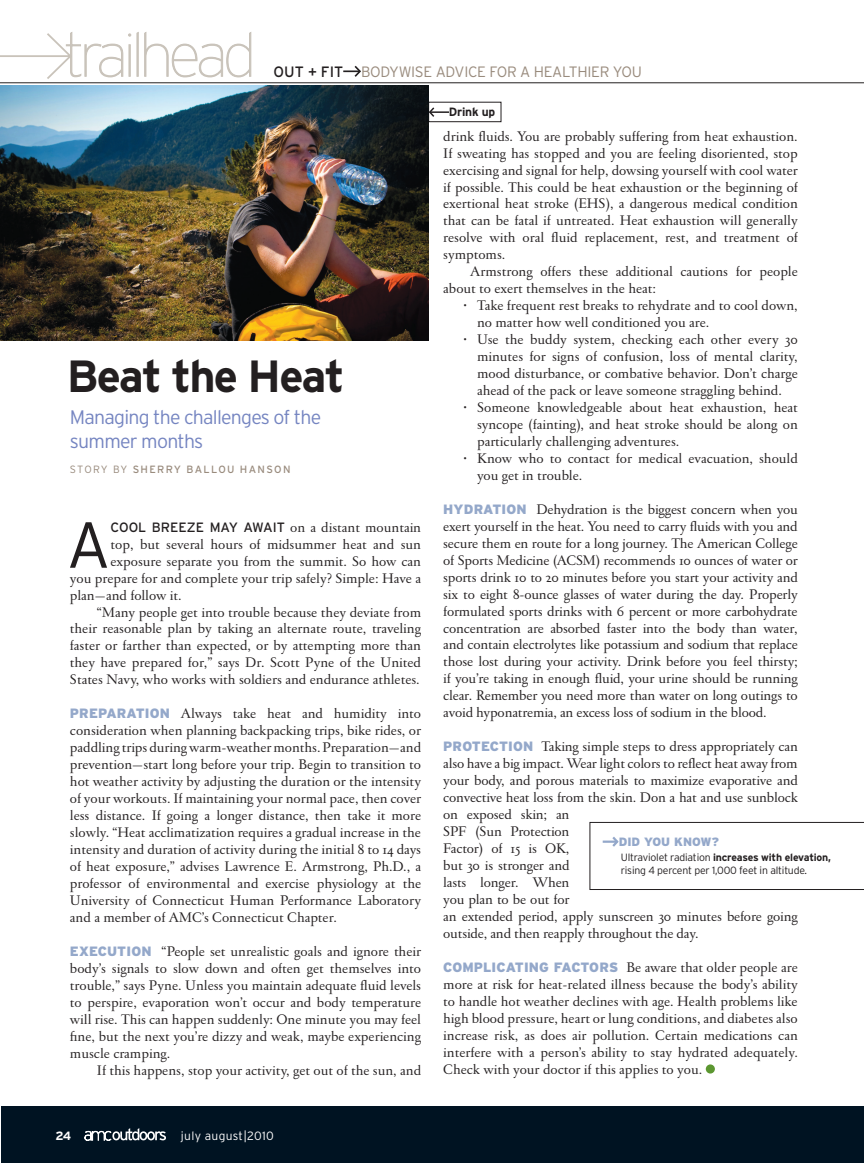
<style>
.page{position:relative;width:864px;height:1164px;background:#fff}
.page>*{position:absolute;margin:0;border:0;box-sizing:border-box;transform-origin:0 0}
.Column_-_Opening_par{font:300 64.95px "Interstate";color:#231f20}
.t1{font:700 45px "Interstate";letter-spacing:-.04em;color:#231f20}
.t2{font:300 19.5px/23.4px "Interstate";letter-spacing:-.04em;color:#7585c1}
.Column_-_Body_text{font:15px/17px "Garamond FB Text";letter-spacing:-.005em;color:#231f20;text-align:justify}
.Column_-_Opening_par-2{font:15px "Garamond FB Text";color:#231f20}
.t3{font:300 15px "Interstate";letter-spacing:-.02em;color:#998b7d}
.Column_-_Opening_par-3{font:13.5px "Interstate";color:#231f20}
.t4{font:300 12px "Interstate";letter-spacing:.025em;color:#fff}
.t5{font:900 12px "Interstate";color:#94a8ca}
.t6{font:700 12px "Interstate";letter-spacing:-.02em;color:#231f20}
.t7{font:700 12px "Interstate";color:#fff}
.t8{font:300 10.5px/13.5px "Interstate";letter-spacing:-.02em;color:#231f20}
.t9{font:10.5px "Interstate";letter-spacing:.125em;color:#998b7d}
.s1{font-weight:400;color:#231f20}
.s2{font-weight:300}
.s3{font-family:"Garamond FB Text";font-size:15px}
.s4{font-family:"Interstate";font-weight:900;font-size:13.5px;color:#94a8ca}
.s5{font-weight:700}
</style>
<div class="page">
<svg style="left:430px;top:107px;width:5px;height:10px"></svg>
<hr style="left:429px;top:111px;width:20px;height:2px;background:#231f20">
<div style="left:428px;top:102px;width:73px;height:20px;border:1px solid #231f20"></div>
<div style="left:1px;top:1105px;width:863px;height:57px;background:#001322"></div>
<hr style="left:1px;top:82px;width:863px;height:1px;background:#231f20">
<svg style="left:84px;top:1128px;width:82px;height:12px"></svg>
<svg style="left:1px;top:32px;width:250px;height:47px"></svg>
<svg style="left:343px;top:65px;width:18px;height:12px"></svg>
<svg style="left:589px;top:822px;width:275px;height:67px"></svg>
<img style="left:1px;top:86px;width:428px;height:254px">
<div style="left:705px;top:1064px;width:10px;height:9px;background:#5c9731;border-radius:50%"></div>
<p class="t3" style="left:274px;top:63px;width:370px"><span class="s1">OUT + FIT</span> BODYWISE ADVICE FOR A HEALTHIER YOU</p>
<p class="t1" style="left:67px;top:351px;width:279px">Beat the Heat</p>
<p class="t2" style="left:70px;top:405px;width:253px">Managing the challenges of the summer months</p>
<p class="t9" style="left:70px;top:463px;width:222px"><span class="s2">STORY BY</span> SHERRY BALLOU HANSON</p>
<p class="Column_-_Opening_par" style="left:66px;top:508px;width:46px">A</p>
<p class="Column_-_Opening_par-3" style="left:111px;top:519px;width:312px">COOL BREEZE MAY AWAIT <span class="s3">on a distant mountain</span></p>
<p class="Column_-_Opening_par-2" style="left:111px;top:536px;width:312px">top, but several hours of midsummer heat and sun</p>
<p class="Column_-_Opening_par-2" style="left:111px;top:553px;width:312px">exposure separate you from the summit. So how can</p>
<p class="Column_-_Opening_par-2" style="left:70px;top:570px;width:352px">you prepare for and complete your trip safely? Simple: Have a</p>
<p class="Column_-_Opening_par-2" style="left:70px;top:587px;width:113px">plan—and follow it.</p>
<p class="Column_-_Body_text" style="left:70px;top:604px;width:352px;text-indent:27px">“Many people get into trouble because they deviate from their reasonable plan by taking an alternate route, traveling faster or farther than expected, or by attempting more than they have prepared for,” says Dr. Scott Pyne of the United States Navy, who works with soldiers and endurance athletes.</p>
<p class="Column_-_Body_text" style="left:70px;top:705px;width:353px"><span class="s4">PREPARATION</span> Always take heat and humidity into consideration when planning backpacking trips, bike rides, or paddling trips during warm-weather months. Preparation—and prevention—start long before your trip. Begin to transition to hot weather activity by adjusting the duration or the intensity of your workouts. If maintaining your normal pace, then cover less distance. If going a longer distance, then take it more slowly. “Heat acclimatization requires a gradual increase in the intensity and duration of activity during the initial 8 to 14 days of heat exposure,” advises Lawrence E. Armstrong, Ph.D., a professor of environmental and exercise physiology at the University of Connecticut Human Performance Laboratory and a member of AMC’s Connecticut Chapter.</p>
<p class="Column_-_Body_text" style="left:70px;top:943px;width:353px"><span class="s4">EXECUTION</span> “People set unrealistic goals and ignore their body’s signals to slow down and often get themselves into trouble,” says Pyne. Unless you maintain adequate fluid levels to perspire, evaporation won’t occur and body temperature will rise. This can happen suddenly: One minute you may feel fine, but the next you’re dizzy and weak, maybe experiencing muscle cramping.</p>
<p class="Column_-_Body_text" style="left:97px;top:1061px;width:326px">If this happens, stop your activity, get out of the sun, and</p>
<p class="t7" style="left:55px;top:1128px;width:17px">24</p>
<p class="t4" style="left:181px;top:1128px;width:94px">july august|2010</p>
<p class="t6" style="left:449px;top:105px;width:48px">Drink up</p>
<p class="Column_-_Body_text" style="left:443px;top:128px;width:356px">drink fluids. You are probably suffering from heat exhaustion.<br>If sweating has stopped and you are feeling disoriented, stop exercising and signal for help, dowsing yourself with cool water if possible. This could be heat exhaustion or the beginning of exertional heat stroke (EHS), a dangerous medical condition that can be fatal if untreated. Heat exhaustion will generally resolve with oral fluid replacement, rest, and treatment of symptoms.</p>
<p class="Column_-_Body_text" style="left:443px;top:264px;width:356px;text-indent:27px">Armstrong offers these additional cautions for people about to exert themselves in the heat:</p>
<p class="Column_-_Body_text" style="left:477px;top:298px;width:322px;text-indent:-14px">• Take frequent rest breaks to rehydrate and to cool down, no matter how well conditioned you are.</p>
<p class="Column_-_Body_text" style="left:477px;top:331px;width:322px;text-indent:-14px">• Use the buddy system, checking each other every 30 minutes for signs of confusion, loss of mental clarity, mood disturbance, or combative behavior. Don’t charge ahead of the pack or leave someone straggling behind.</p>
<p class="Column_-_Body_text" style="left:477px;top:399px;width:322px;text-indent:-14px">• Someone knowledgeable about heat exhaustion, heat syncope (fainting), and heat stroke should be along on particularly challenging adventures.</p>
<p class="Column_-_Body_text" style="left:477px;top:450px;width:322px;text-indent:-14px">• Know who to contact for medical evacuation, should you get in trouble.</p>
<p class="Column_-_Body_text" style="left:443px;top:501px;width:356px"><span class="s4">HYDRATION</span> Dehydration is the biggest concern when you exert yourself in the heat. You need to carry fluids with you and secure them en route for a long journey. The American College of Sports Medicine (ACSM) recommends 10 ounces of water or sports drink 10 to 20 minutes before you start your activity and six to eight 8-ounce glasses of water during the day. Properly formulated sports drinks with 6 percent or more carbohydrate concentration are absorbed faster into the body than water, and contain electrolytes like potassium and sodium that replace those lost during your activity. Drink before you feel thirsty; if you’re taking in enough fluid, your urine should be running clear. Remember you need more than water on long outings to avoid hyponatremia, an excess loss of sodium in the blood.</p>
<p class="Column_-_Body_text" style="left:443px;top:738px;width:356px;text-align:left"><span class="s4">PROTECTION</span> Taking simple steps to dress appropriately can also have a big impact. Wear light colors to reflect heat away from your body, and porous materials to maximize evaporative and convective heat loss from the skin. Don a hat and use sunblock on exposed skin; an<br>SPF (Sun Protection<br>Factor) of 15 is OK,<br>but 30 is stronger and<br>lasts longer. When<br>you plan to be out for<br>an extended period, apply sunscreen 30 minutes before going outside, and then reapply throughout the day.</p>
<p class="Column_-_Body_text" style="left:443px;top:959px;width:356px"><span class="s4">COMPLICATING FACTORS</span> Be aware that older people are more at risk for heat-related illness because the body’s ability to handle hot weather declines with age. Health problems like high blood pressure, heart or lung conditions, and diabetes also increase risk, as does air pollution. Certain medications can interfere with a person’s ability to stay hydrated adequately.<br>Check with your doctor if this applies to you.</p>
<p class="t5" style="left:618px;top:834px;width:102px">DID YOU KNOW?</p>
<p class="t8" style="left:621px;top:849px;width:212px">Ultraviolet radiation <span class="s5">increases with elevation, </span>rising 4 percent per 1,000 feet in altitude.</p>
</div>
